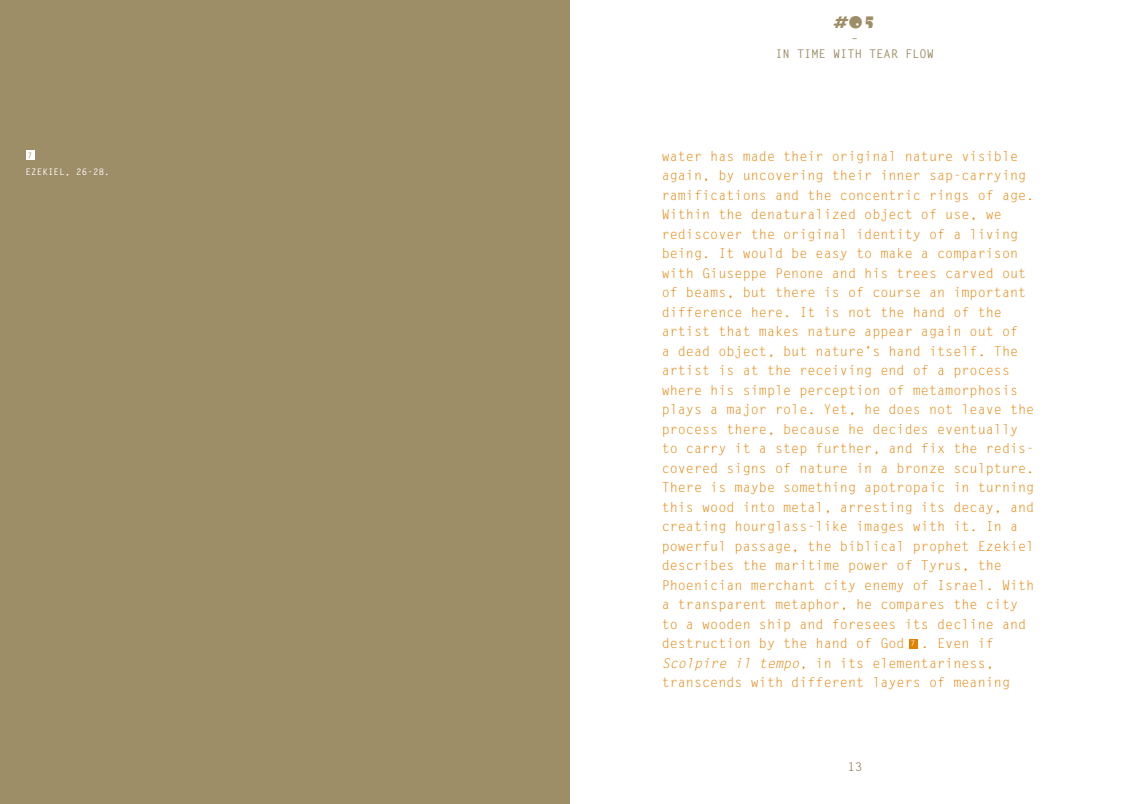
<style>
.page{position:relative;width:1140px;height:804px;background:#fff}
.page>*{position:absolute;margin:0;border:0;box-sizing:border-box;transform-origin:0 0}
.t1{font:16.5px "Beesknees Std";color:#9d8e68}
.t2{font:13.5px/19.5px "Letter Gothic Std";color:#e28000}
.t3{font:700 12px/15px "Letter Gothic Std";color:#9d8e68;text-align:center}
.t4{font:700 9px "Letter Gothic Std";letter-spacing:.025em;color:#fff}
.t5{font:700 7.5px "Letter Gothic Std";color:#9d8e68}
.t6{font:700 7.5px "Letter Gothic Std";color:#fff}
.s1{font-style:italic}
</style>
<div class="page">
<div style="left:0;top:0;width:570px;height:804px;background:#9d8e68"></div>
<div style="left:26px;top:151px;width:8px;height:9px;background:#fff"></div>
<div style="left:909px;top:639px;width:8px;height:9px;background:#e28000"></div>
<p class="t5" style="left:28px;top:150px;width:6px">7</p>
<p class="t4" style="left:26px;top:166px;width:86px">EZEKI EL, 26-28.</p>
<p class="t1" style="left:833px;top:12px;width:44px">#05</p>
<p class="t3" style="left:775px;top:32px;width:160px">–<br>IN TIME WITH TEAR FLOW</p>
<p class="t2" style="left:661px;top:146px;width:374px">water has made their original nature visible again, by uncovering their inner sap-carrying ramifications and the concentric rings of age.<br>Within the denaturalized object of use, we rediscover the original identity of a living being. It would be easy to make a comparison with Giuseppe Penone and his trees carved out of beams, but there is of course an important difference here. It is not the hand of the artist that makes nature appear again out of<br>a dead object, but nature’s hand itself. The artist is at the receiving end of a process where his simple perception of metamorphosis plays a major role. Yet, he does not leave the process there, because he decides eventually to carry it a step further, and fix the redis&shy;covered signs of nature in a bronze sculpture.<br>There is maybe something apotropaic in turning this wood into metal, arresting its decay, and creating hourglass-like images with it. In a powerful passage, the biblical prophet Ezekiel describes the maritime power of Tyrus, the Phoenician merchant city enemy of Israel. With a transparent metaphor, he compares the city to a wooden ship and foresees its decline and destruction by the hand of God . Even if <span class="s1">Scolpire il tempo</span>, in its elementariness, transcends with different layers of meaning</p>
<p class="t6" style="left:910px;top:639px;width:6px">7</p>
<p class="t3" style="left:847px;top:759px;width:16px">13</p>
</div>
